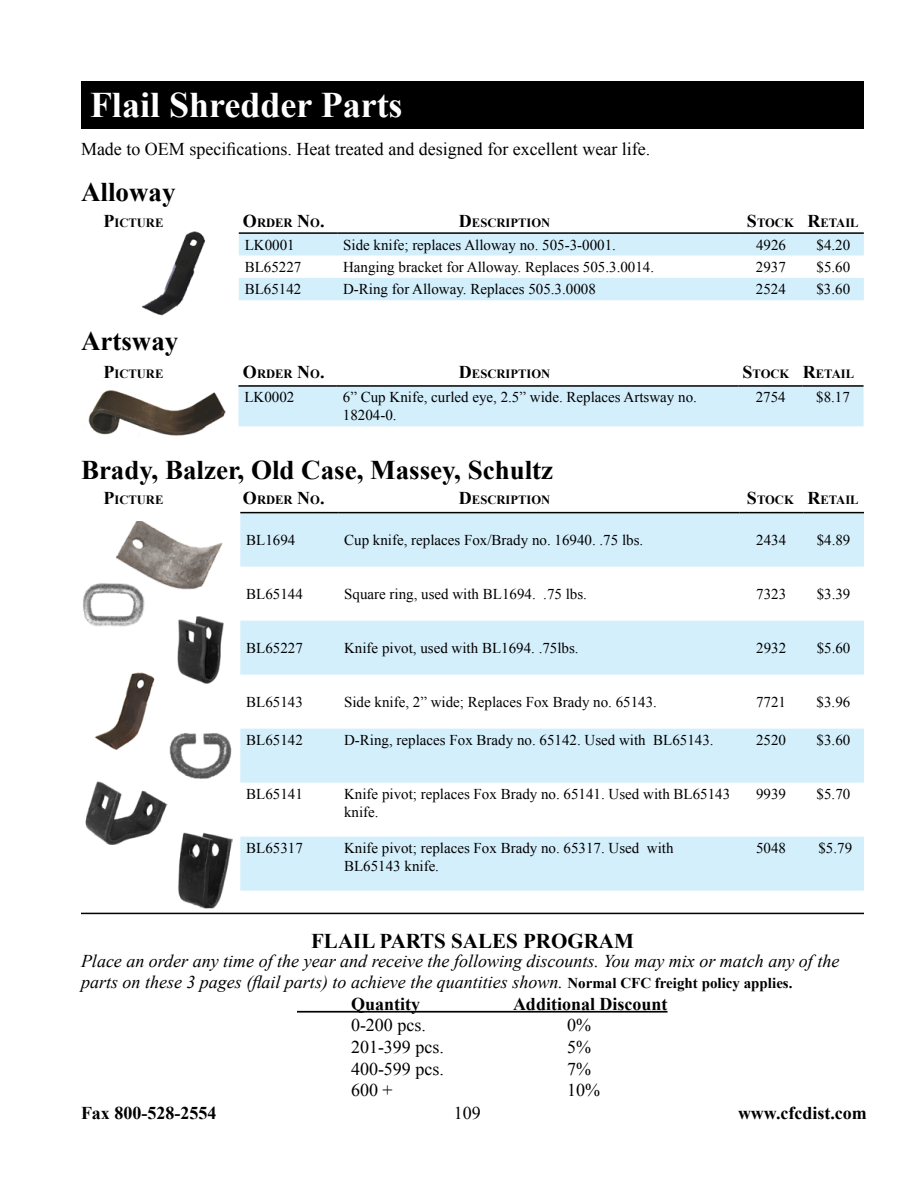
<style>
.page{position:relative;width:918px;height:1188px;background:#fff}
.page>*{position:absolute;margin:0;border:0;box-sizing:border-box;transform-origin:0 0}
.t1{font:700 36px "Times New Roman";color:#fff}
.t2{font:700 27px "Times New Roman";color:#000}
.t3{font:700 21px "Times New Roman";color:#000}
.t4{font:italic 18px "Times New Roman";color:#000}
.t5{font:18px "Times New Roman";color:#000}
.t6{font:700 18px "Times New Roman";color:#000}
.t7{font:15px/18px "Times New Roman";color:#000}
.t8{font:700 12.6px "Times New Roman";color:#000}
.s1{font-size:18px}
.s2{font-weight:700;font-style:normal;font-size:15px}
</style>
<div class="page">
<div style="left:81px;top:81px;width:783px;height:47px;background:#000"></div>
<svg style="left:240px;top:513px;width:624px;height:378px;fill:#d4effc"></svg>
<hr style="left:240px;top:512px;width:98px;height:1px;background:#000">
<hr style="left:338px;top:512px;width:401px;height:1px;background:#000">
<hr style="left:739px;top:512px;width:64px;height:1px;background:#000">
<hr style="left:803px;top:512px;width:61px;height:1px;background:#000">
<img style="left:116px;top:521px;width:107px;height:69px">
<img style="left:83px;top:581px;width:61px;height:46px">
<img style="left:169px;top:733px;width:63px;height:46px">
<img style="left:95px;top:672px;width:60px;height:77px">
<svg style="left:239px;top:234px;width:625px;height:66px"></svg>
<hr style="left:239px;top:232px;width:98px;height:2px;background:#000">
<hr style="left:337px;top:232px;width:402px;height:2px;background:#000">
<hr style="left:739px;top:232px;width:64px;height:2px;background:#000">
<hr style="left:803px;top:232px;width:61px;height:2px;background:#000">
<img style="left:142px;top:231px;width:64px;height:85px">
<div style="left:238px;top:387px;width:626px;height:39px;background:#d4effc"></div>
<hr style="left:238px;top:385px;width:99px;height:2px;background:#000">
<hr style="left:337px;top:385px;width:402px;height:2px;background:#000">
<hr style="left:739px;top:385px;width:64px;height:2px;background:#000">
<hr style="left:803px;top:385px;width:61px;height:2px;background:#000">
<img style="left:88px;top:390px;width:138px;height:46px">
<img style="left:85px;top:782px;width:82px;height:62px">
<img style="left:178px;top:832px;width:55px;height:77px">
<img style="left:177px;top:616px;width:47px;height:68px">
<hr style="left:81px;top:913px;width:783px;height:1px;background:#000">
<hr style="left:297px;top:1011px;width:371px;height:2px;background:#000">
<h1 class="t1" style="left:90px;top:80px;width:314px">Flail Shredder Parts</h1>
<p class="t5" style="left:81px;top:137px;width:571px">Made to OEM specifications. Heat treated and designed for excellent wear life.</p>
<h2 class="t2" style="left:81px;top:173px;width:96px">Alloway</h2>
<p class="t8" style="left:104px;top:214px;width:61px"><span class="s1">P</span>ICTURE</p>
<p class="t8" style="left:243px;top:214px;width:120px"><span class="s1">O</span>RDER <span class="s1">N</span>O<span class="s1">. D</span></p>
<p class="t8" style="left:472px;top:214px;width:70px">ESCRIPTION</p>
<p class="t8" style="left:747px;top:214px;width:113px"><span class="s1">S</span>TOCK <span class="s1">R</span>ETAIL</p>
<p class="t7" style="left:245px;top:235px;width:51px">LK0001</p>
<p class="t7" style="left:343px;top:235px;width:274px">Side knife; replaces Alloway no. 505-3-0001.</p>
<p class="t7" style="left:756px;top:235px;width:31px">4926</p>
<p class="t7" style="left:817px;top:235px;width:35px">$4.20</p>
<p class="t7" style="left:245px;top:258px;width:58px">BL65227</p>
<p class="t7" style="left:343px;top:258px;width:313px">Hanging bracket for Alloway. Replaces 505.3.0014.</p>
<p class="t7" style="left:756px;top:258px;width:31px">2937</p>
<p class="t7" style="left:817px;top:258px;width:35px">$5.60</p>
<p class="t7" style="left:245px;top:280px;width:58px">BL65142</p>
<p class="t7" style="left:343px;top:280px;width:254px">D-Ring for Alloway. Replaces 505.3.0008</p>
<p class="t7" style="left:756px;top:280px;width:31px">2524</p>
<p class="t7" style="left:816px;top:280px;width:35px">$3.60</p>
<h2 class="t2" style="left:81px;top:322px;width:99px">Artsway</h2>
<p class="t7" style="left:244px;top:388px;width:51px">LK0002</p>
<p class="t7" style="left:343px;top:388px;width:356px">6” Cup Knife, curled eye, 2.5” wide. Replaces Artsway no.<br>18204-0.</p>
<p class="t7" style="left:756px;top:388px;width:31px">2754</p>
<p class="t7" style="left:816px;top:388px;width:35px">$8.17</p>
<p class="t8" style="left:104px;top:365px;width:61px"><span class="s1">P</span>ICTURE</p>
<p class="t8" style="left:243px;top:365px;width:120px"><span class="s1">O</span>RDER <span class="s1">N</span>O<span class="s1">. D</span></p>
<p class="t8" style="left:472px;top:365px;width:70px">ESCRIPTION</p>
<p class="t8" style="left:742px;top:365px;width:113px"><span class="s1">S</span>TOCK <span class="s1">R</span>ETAIL</p>
<h2 class="t2" style="left:81px;top:451px;width:474px">Brady, Balzer, Old Case, Massey, Schultz</h2>
<p class="t8" style="left:104px;top:491px;width:61px"><span class="s1">P</span>ICTURE</p>
<p class="t8" style="left:243px;top:491px;width:120px"><span class="s1">O</span>RDER <span class="s1">N</span>O<span class="s1">. D</span></p>
<p class="t8" style="left:472px;top:491px;width:70px">ESCRIPTION</p>
<p class="t8" style="left:747px;top:491px;width:113px"><span class="s1">S</span>TOCK <span class="s1">R</span>ETAIL</p>
<p class="t7" style="left:246px;top:531px;width:51px">BL1694</p>
<p class="t7" style="left:344px;top:531px;width:301px">Cup knife, replaces Fox/Brady no. 16940. .75 lbs.</p>
<p class="t7" style="left:756px;top:531px;width:31px">2434</p>
<p class="t7" style="left:817px;top:531px;width:35px">$4.89</p>
<p class="t7" style="left:246px;top:585px;width:58px">BL65144</p>
<p class="t7" style="left:344px;top:585px;width:244px">Square ring, used with BL1694. .75 lbs.</p>
<p class="t7" style="left:756px;top:585px;width:31px">7323</p>
<p class="t7" style="left:817px;top:585px;width:35px">$3.39</p>
<p class="t7" style="left:246px;top:639px;width:58px">BL65227</p>
<p class="t7" style="left:344px;top:639px;width:236px">Knife pivot, used with BL1694. .75lbs.</p>
<p class="t7" style="left:756px;top:639px;width:31px">2932</p>
<p class="t7" style="left:817px;top:639px;width:35px">$5.60</p>
<p class="t7" style="left:246px;top:693px;width:58px">BL65143</p>
<p class="t7" style="left:344px;top:693px;width:314px">Side knife, 2” wide; Replaces Fox Brady no. 65143.</p>
<p class="t7" style="left:756px;top:693px;width:31px">7721</p>
<p class="t7" style="left:817px;top:693px;width:35px">$3.96</p>
<p class="t7" style="left:246px;top:731px;width:58px">BL65142</p>
<p class="t7" style="left:344px;top:731px;width:371px">D-Ring, replaces Fox Brady no. 65142. Used with BL65143.</p>
<p class="t7" style="left:756px;top:731px;width:31px">2520</p>
<p class="t7" style="left:817px;top:731px;width:35px">$3.60</p>
<p class="t7" style="left:246px;top:785px;width:58px">BL65141</p>
<p class="t7" style="left:344px;top:785px;width:388px">Knife pivot; replaces Fox Brady no. 65141. Used with BL65143 knife.</p>
<p class="t7" style="left:756px;top:785px;width:31px">9939</p>
<p class="t7" style="left:817px;top:785px;width:35px">$5.70</p>
<p class="t7" style="left:246px;top:839px;width:58px">BL65317</p>
<p class="t7" style="left:344px;top:839px;width:331px">Knife pivot; replaces Fox Brady no. 65317. Used with<br>BL65143 knife.</p>
<p class="t7" style="left:756px;top:839px;width:31px">5048</p>
<p class="t7" style="left:818px;top:839px;width:35px">$5.79</p>
<h3 class="t3" style="left:311px;top:926px;width:324px">FLAIL PARTS SALES PROGRAM</h3>
<p class="t4" style="left:81px;top:948px;width:760px">Place an order any time of the year and receive the following discounts. You may mix or match any of the</p>
<p class="t4" style="left:81px;top:970px;width:713px">parts on these 3 pages (flail parts) to achieve the quantities shown. <span class="s2">Normal CFC freight policy applies.</span></p>
<p class="t6" style="left:351px;top:991px;width:71px">Quantity</p>
<p class="t6" style="left:513px;top:991px;width:156px">Additional Discount</p>
<p class="t5" style="left:351px;top:1013px;width:76px">0-200 pcs.</p>
<p class="t5" style="left:567px;top:1013px;width:25px">0%</p>
<p class="t5" style="left:351px;top:1035px;width:94px">201-399 pcs.</p>
<p class="t5" style="left:567px;top:1035px;width:25px">5%</p>
<p class="t5" style="left:351px;top:1056px;width:94px">400-599 pcs.</p>
<p class="t5" style="left:567px;top:1056px;width:25px">7%</p>
<p class="t5" style="left:351px;top:1078px;width:43px">600 +</p>
<p class="t5" style="left:567px;top:1078px;width:34px">10%</p>
<p class="t6" style="left:81px;top:1101px;width:137px">Fax 800-528-2554</p>
<p class="t5" style="left:454px;top:1101px;width:28px">109</p>
<p class="t6" style="left:738px;top:1101px;width:130px">www.cfcdist.com</p>
</div>
